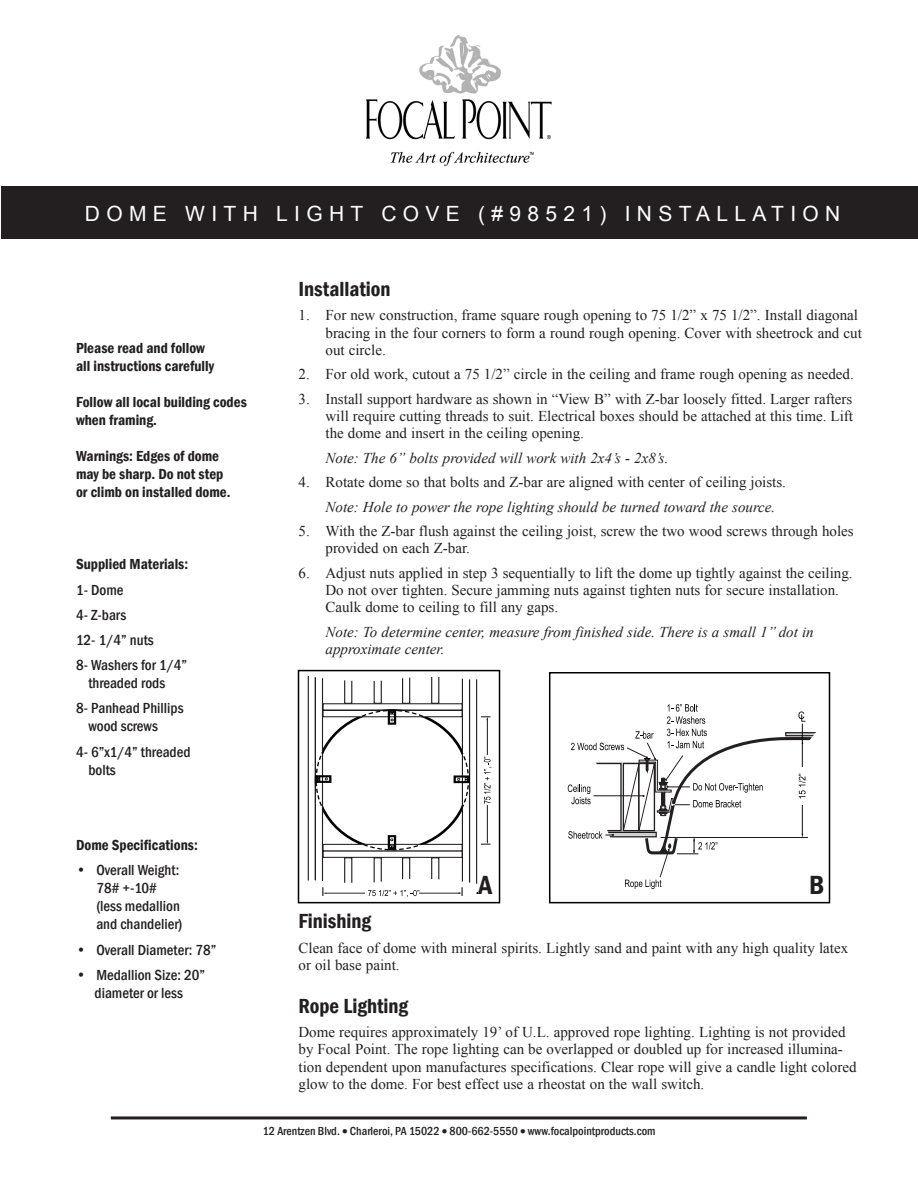
<style>
.page{position:relative;width:918px;height:1188px;background:#fff}
.page>*{position:absolute;margin:0;border:0;box-sizing:border-box;transform-origin:0 0}
.t1{font:600 condensed 27px "Franklin Gothic";color:#231f20}
.t2{font:21px "Arial";letter-spacing:.3em;color:#fff}
.t3{font:600 condensed 21px "Franklin Gothic";color:#231f20}
.t4{font:15px/17.2px "Times New Roman";color:#231f20}
.t5{font:500 condensed 15px/18px "Franklin Gothic";color:#231f20}
.t6{font:italic 15px/17.2px "Times New Roman";color:#231f20}
.t7{font:600 condensed 15px/18px "Franklin Gothic";color:#231f20}
.t8{font:500 condensed 12px "Franklin Gothic";color:#231f20}
</style>
<div class="page">
<hr style="left:111px;top:1116px;width:696px;height:3px;background:#231f20">
<div style="left:1px;top:186px;width:917px;height:53px;background:#231f20"></div>
<img style="left:367px;top:35px;width:185px;height:131px">
<svg style="left:307px;top:675px;width:185px;height:222px"></svg>
<div style="left:298px;top:670px;width:202px;height:233px;border:2px solid #000"></div>
<svg style="left:568px;top:704px;width:248px;height:185px"></svg>
<div style="left:549px;top:672px;width:281px;height:231px;border:2px solid #000"></div>
<p class="t2" style="left:85px;top:200px;width:757px">DOME WITH LIGHT COVE (#98521) INSTALLATION</p>
<p class="t7" style="left:76px;top:339px;width:130px">Please read and follow</p>
<p class="t7" style="left:76px;top:357px;width:140px">all instructions carefully</p>
<p class="t7" style="left:76px;top:393px;width:172px">Follow all local building codes when framing.</p>
<p class="t7" style="left:76px;top:447px;width:145px">Warnings: Edges of dome</p>
<p class="t7" style="left:76px;top:465px;width:156px">may be sharp. Do not step or climb on installed dome.</p>
<p class="t7" style="left:76px;top:555px;width:114px">Supplied Materials:</p>
<p class="t5" style="left:76px;top:581px;width:49px">1- Dome</p>
<p class="t5" style="left:76px;top:606px;width:52px">4- Z-bars</p>
<p class="t5" style="left:76px;top:631px;width:79px">12- 1/4” nuts</p>
<p class="t5" style="left:88px;top:656px;width:100px;text-indent:-12px">8- Washers for 1/4” threaded rods</p>
<p class="t5" style="left:88px;top:699px;width:97px;text-indent:-12px">8- Panhead Phillips wood screws</p>
<p class="t5" style="left:88px;top:743px;width:104px;text-indent:-12px">4- 6”x1/4” threaded bolts</p>
<p class="t3" style="left:298px;top:275px;width:94px">Installation</p>
<p class="t4" style="left:326px;top:306px;width:538px;text-indent:-27px">1. For new construction, frame square rough opening to 75 1/2” x 75 1/2”. Install diagonal bracing in the four corners to form a round rough opening. Cover with sheetrock and cut out circle.</p>
<p class="t4" style="left:298px;top:365px;width:557px">2. For old work, cutout a 75 1/2” circle in the ceiling and frame rough opening as needed.</p>
<p class="t4" style="left:326px;top:390px;width:529px;text-align:justify;text-indent:-27px">3. Install support hardware as shown in “View B” with Z-bar loosely fitted. Larger rafters will require cutting threads to suit. Electrical boxes should be attached at this time. Lift the dome and insert in the ceiling opening.</p>
<p class="t6" style="left:326px;top:449px;width:345px">Note: The 6” bolts provided will work with 2x4’s - 2x8’s.</p>
<p class="t4" style="left:298px;top:473px;width:489px">4. Rotate dome so that bolts and Z-bar are aligned with center of ceiling joists.</p>
<p class="t6" style="left:326px;top:498px;width:451px">Note: Hole to power the rope lighting should be turned toward the source.</p>
<p class="t4" style="left:326px;top:522px;width:530px;text-indent:-27px">5. With the Z-bar flush against the ceiling joist, screw the two wood screws through holes provided on each Z-bar.</p>
<p class="t4" style="left:326px;top:564px;width:529px;text-indent:-27px">6. Adjust nuts applied in step 3 sequentially to lift the dome up tightly against the ceiling.<br>Do not over tighten. Secure jamming nuts against tighten nuts for secure installation.<br>Caulk dome to ceiling to fill any gaps.</p>
<p class="t6" style="left:326px;top:623px;width:490px">Note: To determine center, measure from finished side. There is a small 1” dot in approximate center.</p>
<p class="t7" style="left:76px;top:836px;width:123px">Dome Specifications:</p>
<p class="t5" style="left:96px;top:861px;width:87px;text-indent:-20px">• Overall Weight:<br>78# +-10# (less medallion and chandelier)</p>
<p class="t5" style="left:76px;top:941px;width:142px">• Overall Diameter: 78”</p>
<p class="t5" style="left:76px;top:966px;width:130px;text-align:center">• Medallion Size: 20” diameter or less</p>
<p class="t1" style="left:478px;top:867px;width:15px">A</p>
<p class="t1" style="left:809px;top:867px;width:17px">B</p>
<p class="t3" style="left:298px;top:907px;width:74px">Finishing</p>
<p class="t4" style="left:298px;top:939px;width:551px">Clean face of dome with mineral spirits. Lightly sand and paint with any high quality latex or oil base paint.</p>
<p class="t3" style="left:298px;top:992px;width:111px">Rope Lighting</p>
<p class="t4" style="left:298px;top:1023px;width:560px">Dome requires approximately 19’ of U.L. approved rope lighting. Lighting is not provided by Focal Point. The rope lighting can be overlapped or doubled up for increased illumina&shy;tion dependent upon manufactures specifications. Clear rope will give a candle light colored glow to the dome. For best effect use a rheostat on the wall switch.</p>
<p class="t8" style="left:263px;top:1124px;width:394px">12 Arentzen Blvd. ● Charleroi, PA 15022 ● 800-662-5550 ● www.focalpointproducts.com</p>
</div>
